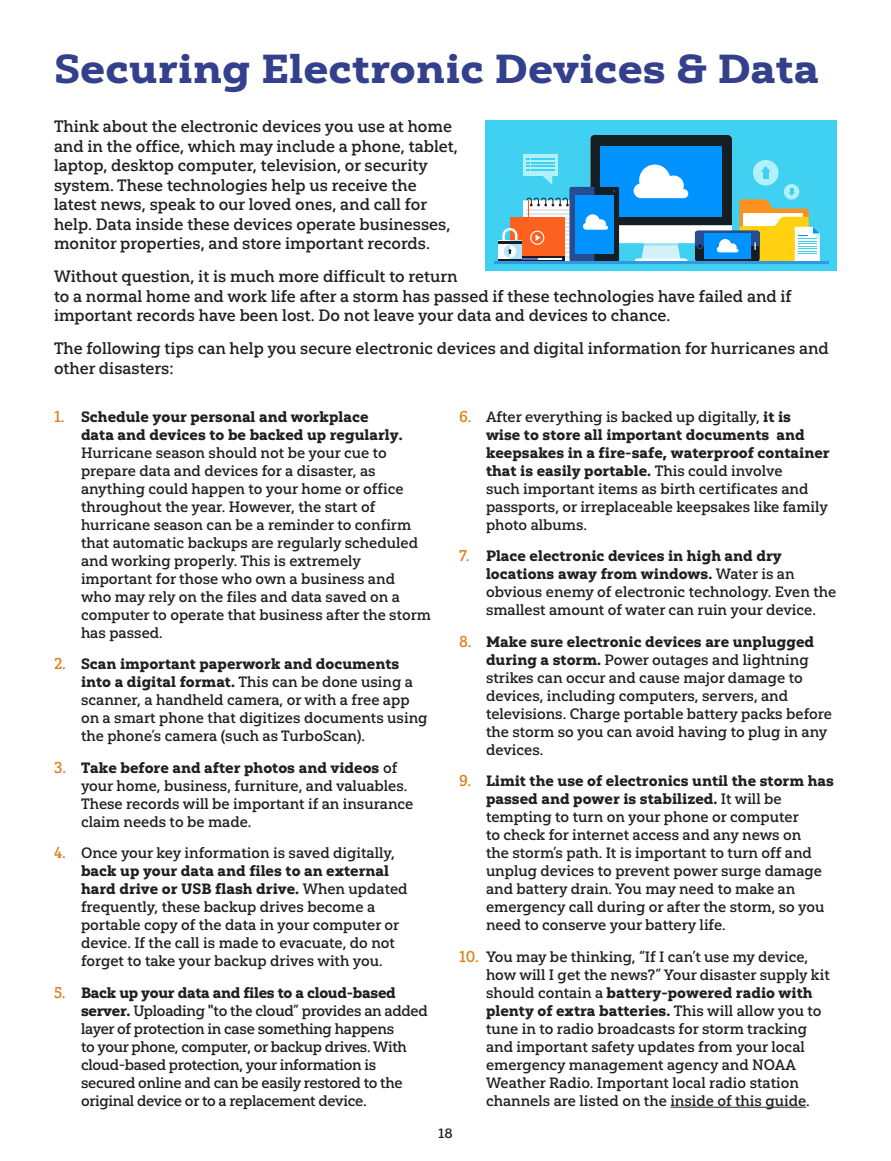
<style>
.page{position:relative;width:891px;height:1161px;background:#fff}
.page>*{position:absolute;margin:0;border:0;box-sizing:border-box;transform-origin:0 0}
.t1{font:900 expanded 40.5px "Yorkten Slab";color:#33408c}
.t2{font:16.5px/19.5px "Yorkten Slab Nor Med";color:#231f20}
.t3{font:15px/18px "Yorkten Slab Nor Med";color:#231f20}
.t4{font:15px/18px "Yorkten Slab Nor Bla";color:#231f20}
.t5{font:15px/18px "Yorkten Slab Nor Med";letter-spacing:-.02em;color:#231f20}
.t6{font:15px "Yorkten Slab Nor Bla";letter-spacing:-.02em;color:#231f20}
.t7{font:500 expanded 13.5px "Yorkten Slab";color:#231f20}
.s1{font-family:"Yorkten Slab Nor Med";font-size:15.75px;color:#de8221}
.s2{font-family:"Yorkten Slab Nor Med"}
.s3{font-size:15.75px;color:#de8221}
.s4{font-family:"Yorkten Slab Nor Bla"}
</style>
<div class="page">
<hr style="left:670px;top:1107px;width:136px;height:1px;background:#231f20">
<div style="left:485px;top:120px;width:352px;height:151px;background:#40d1f2"></div>
<div style="left:498px;top:241px;width:12px;height:21px;background:#fff"></div>
<hr style="left:498px;top:241px;width:24px;height:2px;background:#141e23">
<hr style="left:498px;top:259px;width:24px;height:3px;background:#141e23">
<svg style="left:502px;top:135px;width:318px;height:127px"></svg>
<hr style="left:494px;top:262px;width:334px;height:2px;background:#3397e2">
<hr style="left:890px;top:0;width:1px;height:168px;background:#dcdddf">
<h1 class="t1" style="left:54px;top:44px;width:767px">Securing Electronic Devices &amp; Data</h1>
<p class="t2" style="left:54px;top:117px;width:405px">Think about the electronic devices you use at home and in the office, which may include a phone, tablet, laptop, desktop computer, television, or security system. These technologies help us receive the latest news, speak to our loved ones, and call for help. Data inside these devices operate businesses, monitor properties, and store important records.</p>
<p class="t2" style="left:54px;top:267px;width:739px">Without question, it is much more difficult to return<br>to a normal home and work life after a storm has passed if these technologies have failed and if important records have been lost. Do not leave your data and devices to chance.</p>
<p class="t2" style="left:54px;top:339px;width:776px">The following tips can help you secure electronic devices and digital information for hurricanes and other disasters:</p>
<p class="t4" style="left:81px;top:407px;width:323px;text-indent:-27px"><span class="s1">1.</span> Schedule your personal and workplace data and devices to be backed up regularly.</p>
<p class="t3" style="left:81px;top:443px;width:352px">Hurricane season should not be your cue to prepare data and devices for a disaster, as anything could happen to your home or office throughout the year. However, the start of hurricane season can be a reminder to confirm that automatic backups are regularly scheduled and working properly. This is extremely important for those who own a business and<br>who may rely on the files and data saved on a computer to operate that business after the storm has passed.</p>
<p class="t4" style="left:81px;top:655px;width:334px;text-indent:-27px"><span class="s1">2.</span> Scan important paperwork and documents into a digital format. <span class="s2">This can be done using a</span></p>
<p class="t3" style="left:81px;top:691px;width:348px">scanner, a handheld camera, or with a free app on a smart phone that digitizes documents using the phone’s camera (such as TurboScan).</p>
<p class="t4" style="left:54px;top:758px;width:345px"><span class="s1">3.</span> Take before and after photos and videos <span class="s2">of</span></p>
<p class="t3" style="left:81px;top:776px;width:334px">your home, business, furniture, and valuables.<br>These records will be important if an insurance claim needs to be made.</p>
<p class="t3" style="left:54px;top:844px;width:342px"><span class="s3">4.</span> Once your key information is saved digitally,</p>
<p class="t4" style="left:81px;top:862px;width:328px">back up your data and files to an external hard drive or USB flash drive. <span class="s2">When updated</span></p>
<p class="t3" style="left:81px;top:898px;width:320px">frequently, these backup drives become a portable copy of the data in your computer or device. If the call is made to evacuate, do not forget to take your backup drives with you.</p>
<p class="t6" style="left:54px;top:983px;width:343px"><span class="s1">5.</span> Back up your data and files to a cloud-based</p>
<p class="t5" style="left:81px;top:1001px;width:348px"><span class="s4">server.</span> Uploading "to the cloud” provides an added layer of protection in case something happens<br>to your phone, computer, or backup drives. With cloud-based protection, your information is secured online and can be easily restored to the original device or to a replacement device.</p>
<p class="t3" style="left:459px;top:407px;width:334px"><span class="s3">6.</span> After everything is backed up digitally, <span class="s4">it is</span></p>
<p class="t4" style="left:486px;top:425px;width:345px">wise to store all important documents and keepsakes in a fire-safe, waterproof container that is easily portable. <span class="s2">This could involve</span></p>
<p class="t3" style="left:486px;top:479px;width:344px">such important items as birth certificates and passports, or irreplaceable keepsakes like family photo albums.</p>
<p class="t4" style="left:486px;top:547px;width:310px;text-indent:-27px"><span class="s1">7.</span> Place electronic devices in high and dry locations away from windows. <span class="s2">Water is an</span></p>
<p class="t3" style="left:486px;top:583px;width:352px">obvious enemy of electronic technology. Even the smallest amount of water can ruin your device.</p>
<p class="t4" style="left:459px;top:632px;width:357px"><span class="s1">8.</span> Make sure electronic devices are unplugged</p>
<p class="t3" style="left:486px;top:650px;width:347px"><span class="s4">during a storm.</span> Power outages and lightning strikes can occur and cause major damage to devices, including computers, servers, and televisions. Charge portable battery packs before the storm so you can avoid having to plug in any devices.</p>
<p class="t4" style="left:486px;top:772px;width:349px;text-indent:-27px"><span class="s1">9.</span> Limit the use of electronics until the storm has passed and power is stabilized. <span class="s2">It will be</span></p>
<p class="t3" style="left:486px;top:808px;width:340px">tempting to turn on your phone or computer<br>to check for internet access and any news on the storm’s path. It is important to turn off and unplug devices to prevent power surge damage and battery drain. You may need to make an emergency call during or after the storm, so you need to conserve your battery life.</p>
<p class="t3" style="left:486px;top:947px;width:345px;text-indent:-27px"><span class="s3">10.</span> You may be thinking, “If I can’t use my device, how will I get the news?” Your disaster supply kit</p>
<p class="t4" style="left:486px;top:983px;width:337px"><span class="s2">should contain a</span> battery-powered radio with plenty of extra batteries. <span class="s2">This will allow you to</span></p>
<p class="t3" style="left:486px;top:1019px;width:325px">tune in to radio broadcasts for storm tracking and important safety updates from your local emergency management agency and NOAA Weather Radio. Important local radio station channels are listed on the inside of this guide.</p>
<p class="t7" style="left:438px;top:1125px;width:16px">18</p>
</div>
